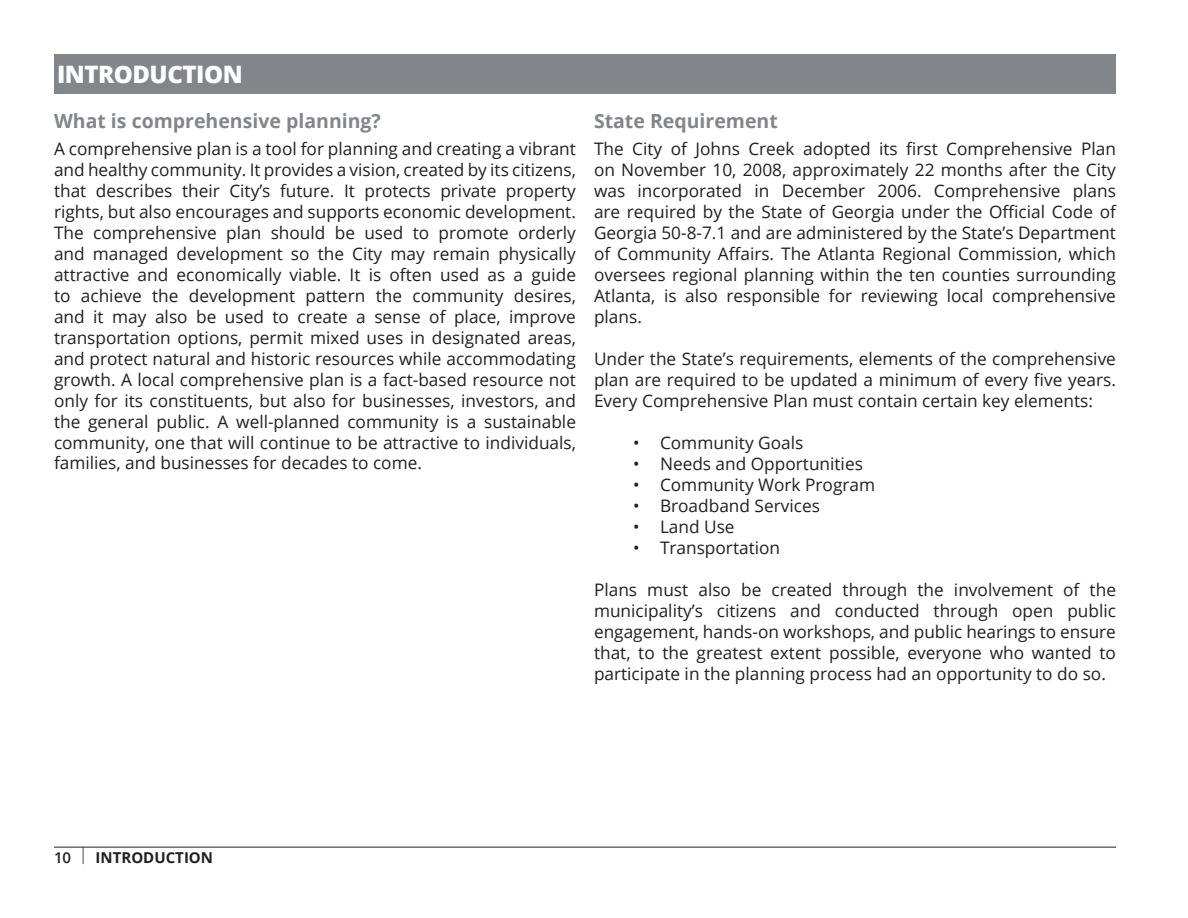
<style>
.page{position:relative;width:1188px;height:918px;background:#fff}
.page>*{position:absolute;margin:0;border:0;box-sizing:border-box;transform-origin:0 0}
.t1{font:800 24px "Open Sans";letter-spacing:-.02em;color:#fff}
.t2{font:700 19.5px "Open Sans";color:#82868b}
.t3{font:17.25px/21px "Open Sans";color:#231f20;text-align:justify}
.t4{font:700 15px "Open Sans";color:#231f20}
.s1{font-weight:600}
</style>
<div class="page">
<hr style="left:54px;top:847px;width:1062px;height:1px;background:#231f20">
<div style="left:54px;top:54px;width:1062px;height:40px;background:#82868b"></div>
<p class="t1" style="left:57px;top:56px;width:187px">INTRODUCTION</p>
<p class="t2" style="left:54px;top:107px;width:328px">What is comprehensive planning?</p>
<p class="t3" style="left:54px;top:137px;width:524px">A comprehensive plan is a tool for planning and creating a vibrant and healthy community. It provides a vision, created by its citizens, that describes their City’s future. It protects private property rights, but also encourages and supports economic development.<br>The comprehensive plan should be used to promote orderly and managed development so the City may remain physically attractive and economically viable. It is often used as a guide to achieve the development pattern the community desires, and it may also be used to create a sense of place, improve transportation options, permit mixed uses in designated areas, and protect natural and historic resources while accommodating growth. A local comprehensive plan is a fact-based resource not only for its constituents, but also for businesses, investors, and the general public. A well-planned community is a sustainable community, one that will continue to be attractive to individuals, families, and businesses for decades to come.</p>
<p class="t2" style="left:594px;top:107px;width:185px">State Requirement</p>
<p class="t3" style="left:594px;top:137px;width:524px">The City of Johns Creek adopted its first Comprehensive Plan on November 10, 2008, approximately 22 months after the City was incorporated in December 2006. Comprehensive plans are required by the State of Georgia under the Official Code of Georgia 50-8-7.1 and are administered by the State’s Department of Community Affairs. The Atlanta Regional Commission, which oversees regional planning within the ten counties surrounding Atlanta, is also responsible for reviewing local comprehensive plans.</p>
<p class="t3" style="left:594px;top:347px;width:524px">Under the State’s requirements, elements of the comprehensive plan are required to be updated a minimum of every five years.<br>Every Comprehensive Plan must contain certain key elements:</p>
<p class="t3" style="left:633px;top:431px;width:172px">• Community Goals</p>
<p class="t3" style="left:633px;top:452px;width:231px">• Needs and Opportunities</p>
<p class="t3" style="left:633px;top:473px;width:244px">• Community Work Program</p>
<p class="t3" style="left:633px;top:494px;width:188px">• Broadband Services</p>
<p class="t3" style="left:633px;top:515px;width:103px">• Land Use</p>
<p class="t3" style="left:633px;top:536px;width:149px">• Transportation</p>
<p class="t3" style="left:594px;top:578px;width:524px">Plans must also be created through the involvement of the municipality’s citizens and conducted through open public engagement, hands-on workshops, and public hearings to ensure that, to the greatest extent possible, everyone who wanted to participate in the planning process had an opportunity to do so.</p>
<p class="t4" style="left:54px;top:846px;width:161px"><span class="s1">10</span> <sup>|</sup> INTRODUCTION</p>
</div>
